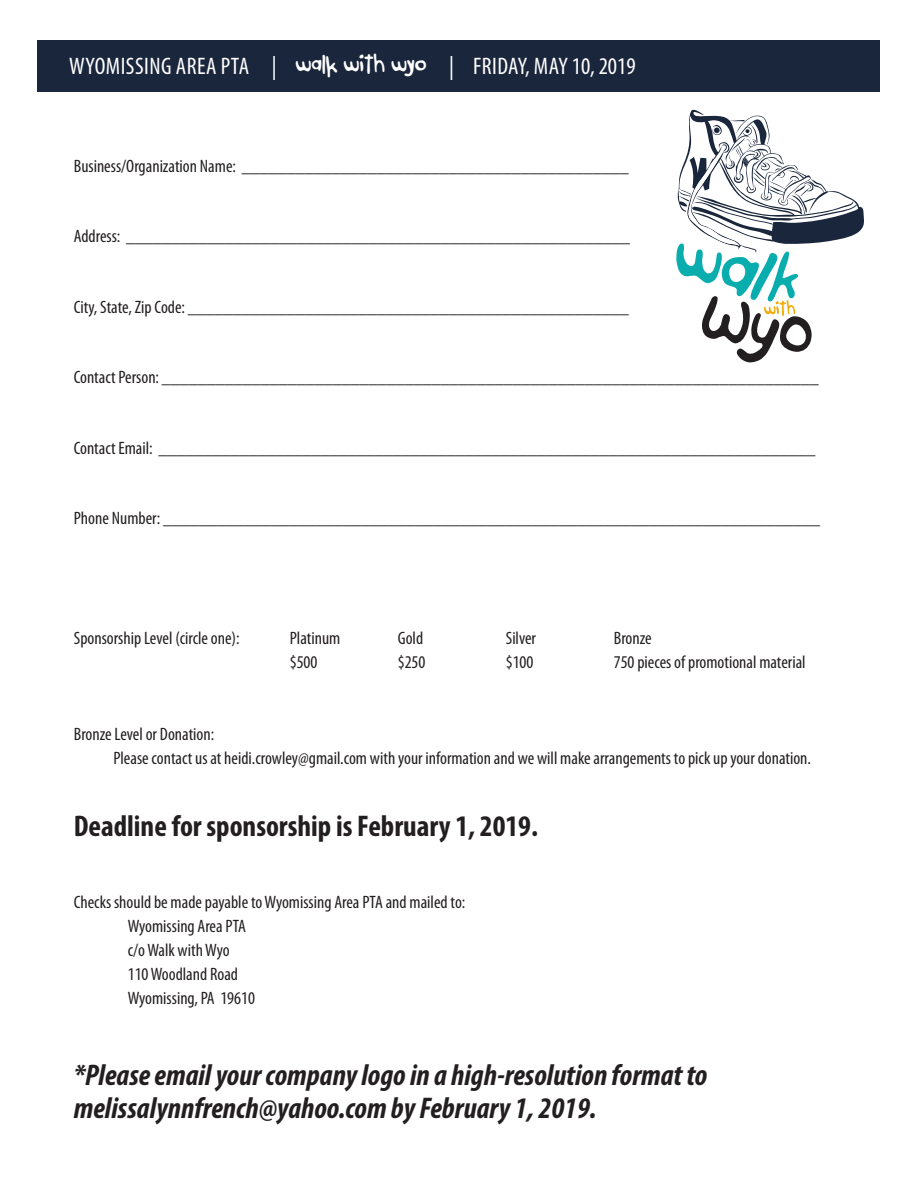
<style>
.page{position:relative;width:918px;height:1188px;background:#fff}
.page>*{position:absolute;margin:0;border:0;box-sizing:border-box;transform-origin:0 0}
.t1{font:italic 700 condensed 30px/33px "Myriad Pro";color:#231f20}
.t2{font:700 condensed 30px "Myriad Pro";color:#231f20}
.t3{font:condensed 24px "Myriad Pro";letter-spacing:.02em;color:#fff}
.t4{font:condensed 18px/24px "Myriad Pro";color:#231f20}
.s1{font-family:"MTF Hello Again";font-stretch:normal}
</style>
<div class="page">
<div style="left:37px;top:40px;width:842px;height:52px;background:#1a263b"></div>
<svg style="left:676px;top:109px;width:188px;height:254px"></svg>
<p class="t3" style="left:69px;top:51px;width:568px">WYOMISSING AREA PTA | <span class="s1">walk with wyo</span> | FRIDAY, MAY 10, 2019</p>
<p class="t4" style="left:74px;top:154px;width:556px">Business/Organization Name: ___________________________________________</p>
<p class="t4" style="left:74px;top:224px;width:558px">Address: ________________________________________________________</p>
<p class="t4" style="left:74px;top:295px;width:557px">City, State, Zip Code: _________________________________________________</p>
<p class="t4" style="left:74px;top:365px;width:747px">Contact Person: _________________________________________________________________________</p>
<p class="t4" style="left:74px;top:436px;width:743px">Contact Email: _________________________________________________________________________</p>
<p class="t4" style="left:74px;top:506px;width:748px">Phone Number: _________________________________________________________________________</p>
<p class="t4" style="left:74px;top:626px;width:167px">Sponsorship Level (circle one):</p>
<p class="t4" style="left:290px;top:626px;width:52px">Platinum</p>
<p class="t4" style="left:398px;top:626px;width:27px">Gold</p>
<p class="t4" style="left:506px;top:626px;width:32px">Silver</p>
<p class="t4" style="left:614px;top:626px;width:39px">Bronze</p>
<p class="t4" style="left:290px;top:650px;width:29px">$500</p>
<p class="t4" style="left:398px;top:650px;width:29px">$250</p>
<p class="t4" style="left:506px;top:650px;width:29px">$100</p>
<p class="t4" style="left:614px;top:650px;width:193px">750 pieces of promotional material</p>
<p class="t4" style="left:113px;top:722px;width:699px;text-indent:-40px">Bronze Level or Donation:<br>Please contact us at heidi.crowley@gmail.com with your information and we will make arrangements to pick up your donation.</p>
<p class="t2" style="left:74px;top:808px;width:466px">Deadline for sponsorship is February 1, 2019.</p>
<p class="t4" style="left:74px;top:890px;width:393px">Checks should be made payable to Wyomissing Area PTA and mailed to:</p>
<p class="t4" style="left:128px;top:914px;width:120px">Wyomissing Area PTA</p>
<p class="t4" style="left:128px;top:938px;width:103px">c/o Walk with Wyo</p>
<p class="t4" style="left:128px;top:962px;width:112px">110 Woodland Road</p>
<p class="t4" style="left:128px;top:986px;width:129px">Wyomissing, PA 19610</p>
<p class="t1" style="left:74px;top:1058px;width:635px">*Please email your company logo in a high-resolution format to melissalynnfrench@yahoo.com by February 1, 2019.</p>
</div>
